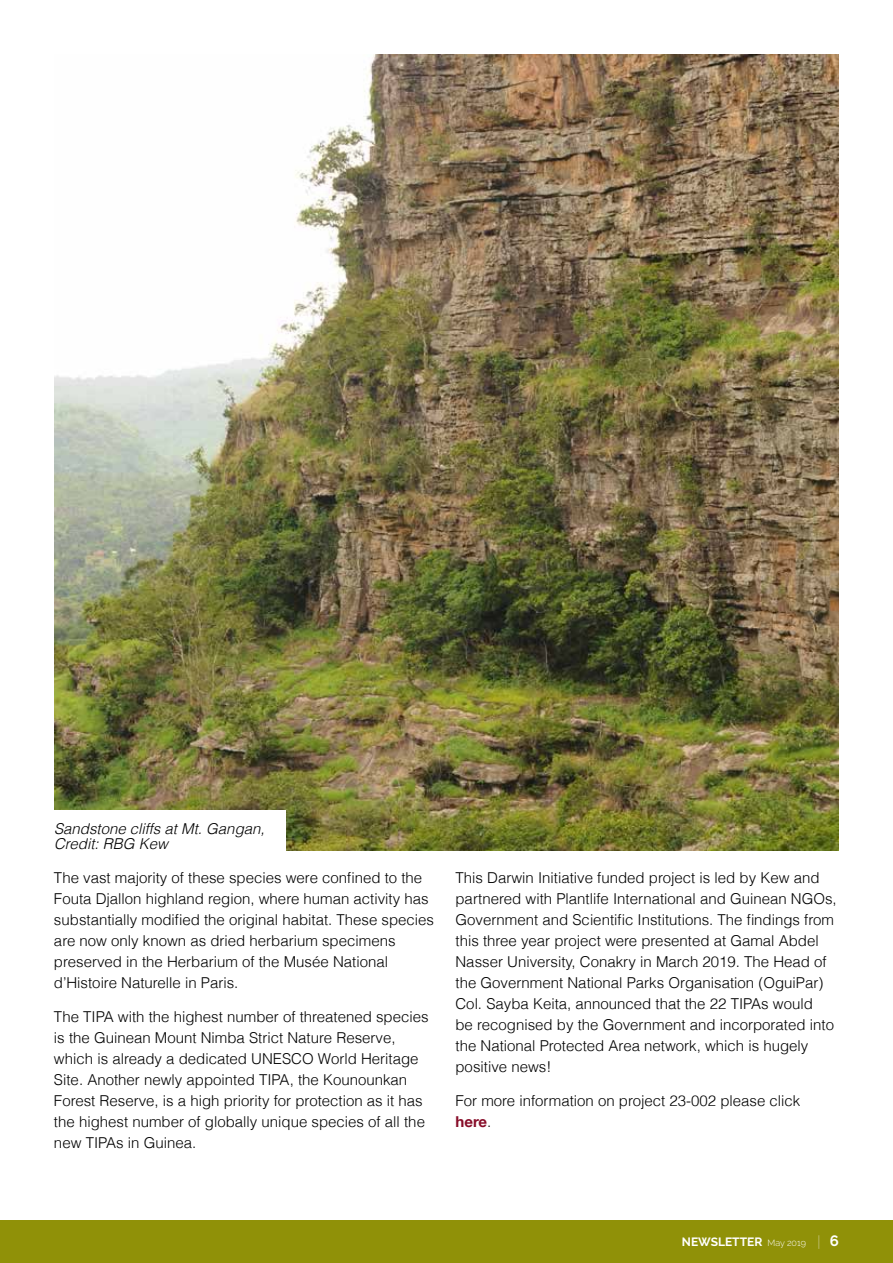
<style>
.page{position:relative;width:893px;height:1263px;background:#fff}
.page>*{position:absolute;margin:0;border:0;box-sizing:border-box;transform-origin:0 0}
.t1{font:300 15px/21px "Helvetica";color:#000}
.t2{font:italic 300 15px/15px "Helvetica";color:#000}
.t3{font:700 15px "Helvetica Neue";color:#870d29}
.t4{font:700 12px "Raleway";color:#fff}
.s1{font-family:"Helvetica";font-weight:300;color:#000}
.s2{font-weight:300;font-size:9px}
.s3{font-weight:100;font-size:15px}
.s4{font-size:15px}
</style>
<div class="page">
<div style="left:0;top:1220px;width:893px;height:43px;background:#909108"></div>
<img style="left:54px;top:54px;width:785px;height:796px">
<div style="left:0;top:810px;width:286px;height:41px;background:#fff"></div>
<p class="t2" style="left:54px;top:821px;width:212px">Sandstone cliffs at Mt. Gangan,<br>Credit: RBG Kew</p>
<p class="t1" style="left:54px;top:866px;width:382px">The vast majority of these species were confined to the Fouta Djallon highland region, where human activity has substantially modified the original habitat. These species are now only known as dried herbarium specimens preserved in the Herbarium of the Musée National d’Histoire Naturelle in Paris.</p>
<p class="t1" style="left:54px;top:1005px;width:376px">The TIPA with the highest number of threatened species is the Guinean Mount Nimba Strict Nature Reserve, which is already a dedicated UNESCO World Heritage Site. Another newly appointed TIPA, the Kounounkan Forest Reserve, is a high priority for protection as it has the highest number of globally unique species of all the new TIPAs in Guinea.</p>
<p class="t1" style="left:455px;top:866px;width:383px">This Darwin Initiative funded project is led by Kew and partnered with Plantlife International and Guinean NGOs, Government and Scientific Institutions. The findings from this three year project were presented at Gamal Abdel Nasser University, Conakry in March 2019. The Head of the Government National Parks Organisation (OguiPar)<br>Col. Sayba Keita, announced that the 22 TIPAs would<br>be recognised by the Government and incorporated into the National Protected Area network, which is hugely positive news!</p>
<p class="t1" style="left:455px;top:1089px;width:346px">For more information on project 23-002 please click</p>
<p class="t3" style="left:455px;top:1112px;width:37px">here<span class="s1">.</span></p>
<p class="t4" style="left:682px;top:1235px;width:159px">NEWSLETTER <span class="s2">May 2019</span> <span class="s3">|</span> <span class="s4">6</span></p>
</div>
